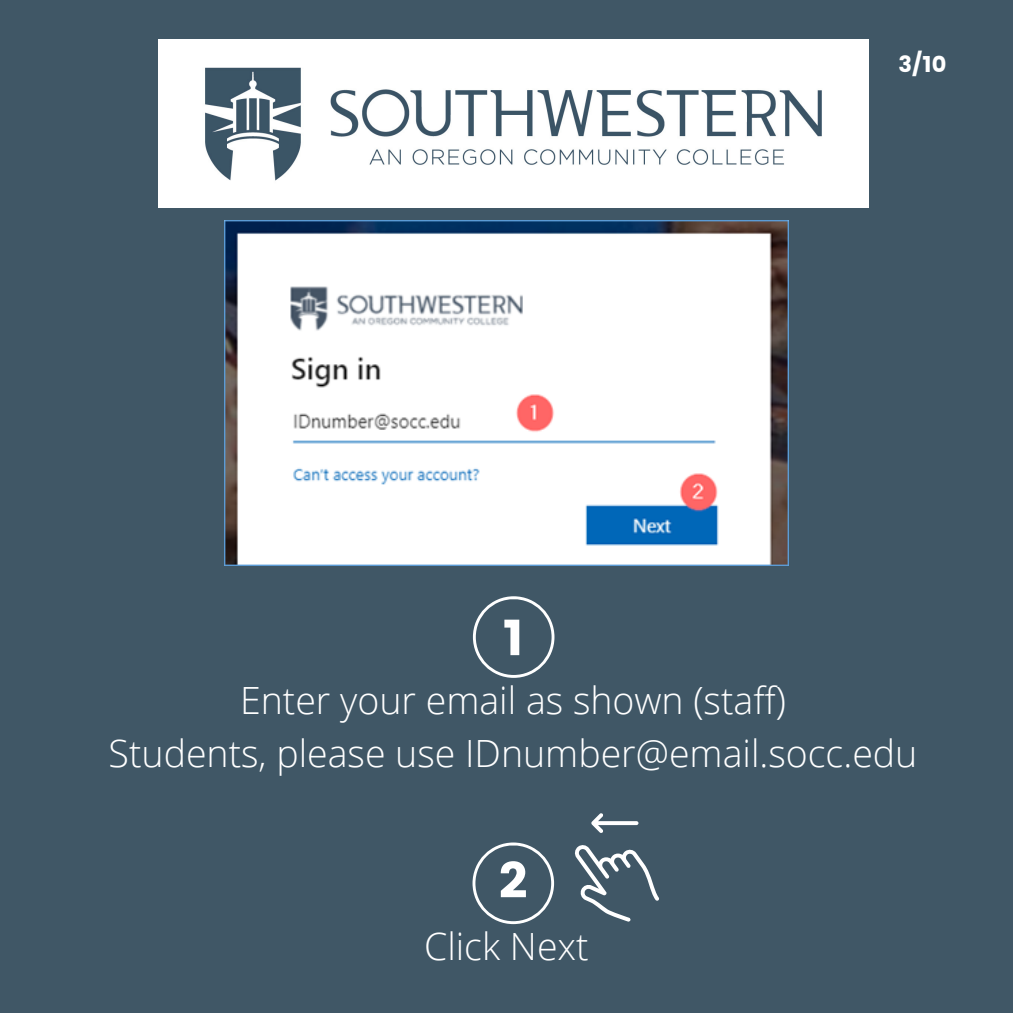
<style>
.page{position:relative;width:1013px;height:1013px;background:#fff}
.page>*{position:absolute;margin:0;border:0;box-sizing:border-box;transform-origin:0 0}
.t1{font:50px "Poppins";color:#fff}
.t2{font:300 37.5px "Open Sans";color:#fff}
.t3{font:22.5px "Poppins";color:#fff}
</style>
<div class="page">
<div style="left:0;top:0;width:1012px;height:1012px;background:#405766"></div>
<svg style="left:575px;top:845px;width:84px;height:76px"></svg>
<svg style="left:591px;top:813px;width:47px;height:20px"></svg>
<svg style="left:473px;top:596px;width:81px;height:82px"></svg>
<img style="left:159px;top:39px;width:709px;height:168px">
<svg style="left:472px;top:842px;width:82px;height:82px"></svg>
<img style="left:224px;top:220px;width:564px;height:345px">
<p class="t3" style="left:898px;top:51px;width:49px">3/10</p>
<p class="t1" style="left:503px;top:608px;width:23px">1</p>
<p class="t2" style="left:240px;top:674px;width:547px">Enter your email as shown (staff)</p>
<p class="t2" style="left:109px;top:726px;width:810px">Students, please use IDnumber@email.socc.edu</p>
<p class="t1" style="left:499px;top:851px;width:30px">2</p>
<p class="t2" style="left:424px;top:920px;width:166px">Click Next</p>
</div>
